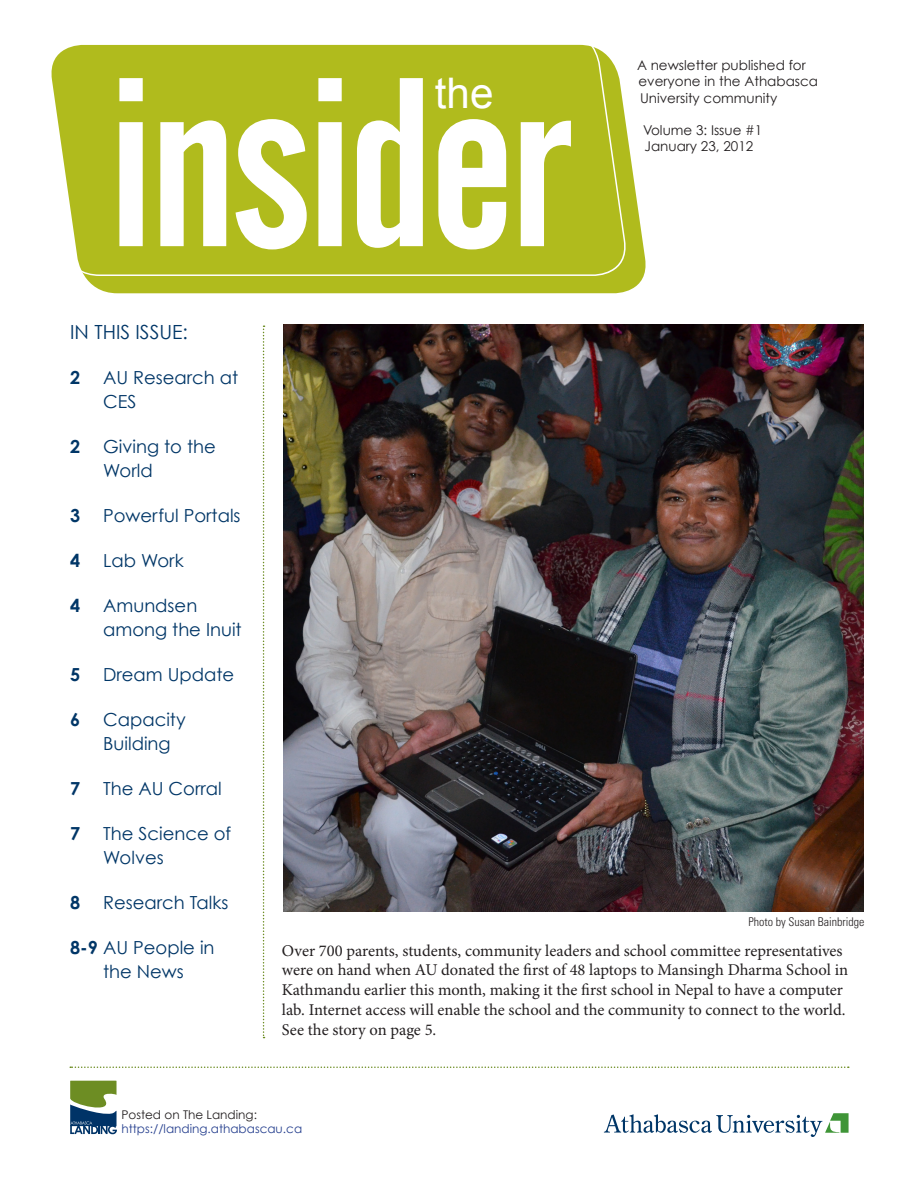
<style>
.page{position:relative;width:918px;height:1188px;background:#fff}
.page>*{position:absolute;margin:0;border:0;box-sizing:border-box;transform-origin:0 0}
.t1{font:238.05px "Alternate Gothic No 2 BT";letter-spacing:-.02em;color:#fff}
.t2{font:42.15px "Arial";color:#fff}
.Headline{font:19.5px "Century Gothic";color:#003667}
.Headline-2{font:18px/24px "Century Gothic";color:#003667}
.Headline-3{font:700 18px "Century Gothic";color:#003667}
.t3{font:16.5px/19.8px "Minion Pro";letter-spacing:-.005em;color:#231f20}
.t4{font:13.5px/16.2px "Century Gothic";color:#231f20}
.t5{font:12px "Century Gothic";color:#253f8e}
.t6{font:300 condensed 12px "Univers";color:#231f20}
.t7{font:12px "Century Gothic";color:#231f20}
.s1{font-weight:700}
</style>
<div class="page">
<svg style="left:85px;top:160px;width:561px;height:133px;background:#b8c234"></svg>
<svg style="left:604px;top:1113px;width:245px;height:24px"></svg>
<svg style="left:70px;top:1081px;width:47px;height:53px"></svg>
<div style="left:51px;top:44px;width:580px;height:233px;background:#b0bb1d"></div>
<svg style="left:70px;top:1067px;width:779px;height:1px"></svg>
<svg style="left:263px;top:326px;width:2px;height:712px"></svg>
<img style="left:284px;top:324px;width:579px;height:588px">
<p class="t1" style="left:108px;top:31px;width:465px">insider</p>
<p class="t2" style="left:435px;top:66px;width:60px">the</p>
<p class="t4" style="left:637px;top:57px;width:183px">A newsletter published for everyone in the Athabasca<br>University community</p>
<p class="t4" style="left:643px;top:122px;width:121px">Volume 3: Issue #1</p>
<p class="t4" style="left:645px;top:138px;width:110px">January 23, 2012</p>
<p class="Headline" style="left:70px;top:320px;width:119px">IN THIS ISSUE:</p>
<p class="Headline-3" style="left:70px;top:366px;width:12px">2</p>
<p class="Headline-2" style="left:103px;top:365px;width:136px">AU Research at<br>CES</p>
<p class="Headline-3" style="left:70px;top:435px;width:12px">2</p>
<p class="Headline-2" style="left:103px;top:434px;width:114px">Giving to the<br>World</p>
<p class="Headline-3" style="left:70px;top:504px;width:12px">3</p>
<p class="Headline-2" style="left:103px;top:503px;width:139px">Powerful Portals</p>
<p class="Headline-3" style="left:70px;top:549px;width:12px">4</p>
<p class="Headline-2" style="left:103px;top:548px;width:82px">Lab Work</p>
<p class="Headline-3" style="left:70px;top:594px;width:12px">4</p>
<p class="Headline-2" style="left:103px;top:593px;width:140px">Amundsen among the Inuit</p>
<p class="Headline-3" style="left:70px;top:663px;width:12px">5</p>
<p class="Headline-2" style="left:103px;top:662px;width:133px">Dream Update</p>
<p class="Headline-3" style="left:70px;top:708px;width:12px">6</p>
<p class="Headline-2" style="left:103px;top:707px;width:84px">Capacity<br>Building</p>
<p class="Headline-3" style="left:70px;top:777px;width:12px">7</p>
<p class="Headline-2" style="left:103px;top:776px;width:120px">The AU Corral</p>
<p class="Headline-3" style="left:70px;top:822px;width:12px">7</p>
<p class="Headline-2" style="left:103px;top:821px;width:129px">The Science of<br>Wolves</p>
<p class="Headline-3" style="left:70px;top:891px;width:12px">8</p>
<p class="Headline-2" style="left:103px;top:890px;width:127px">Research Talks</p>
<p class="Headline-2" style="left:70px;top:936px;width:146px;text-align:center"><span class="s1">8-9</span> AU People in the News</p>
<p class="t3" style="left:282px;top:941px;width:568px">Over 700 parents, students, community leaders and school committee representatives were on hand when AU donated the first of 48 laptops to Mansingh Dharma School in Kathmandu earlier this month, making it the first school in Nepal to have a computer lab. Internet access will enable the school and the community to connect to the world.<br>See the story on page 5.</p>
<p class="t6" style="left:748px;top:915px;width:117px">Photo by Susan Bainbridge</p>
<p class="t7" style="left:122px;top:1107px;width:137px">Posted on The Landing:</p>
<p class="t5" style="left:122px;top:1121px;width:182px">https://landing.athabascau.ca</p>
</div>
